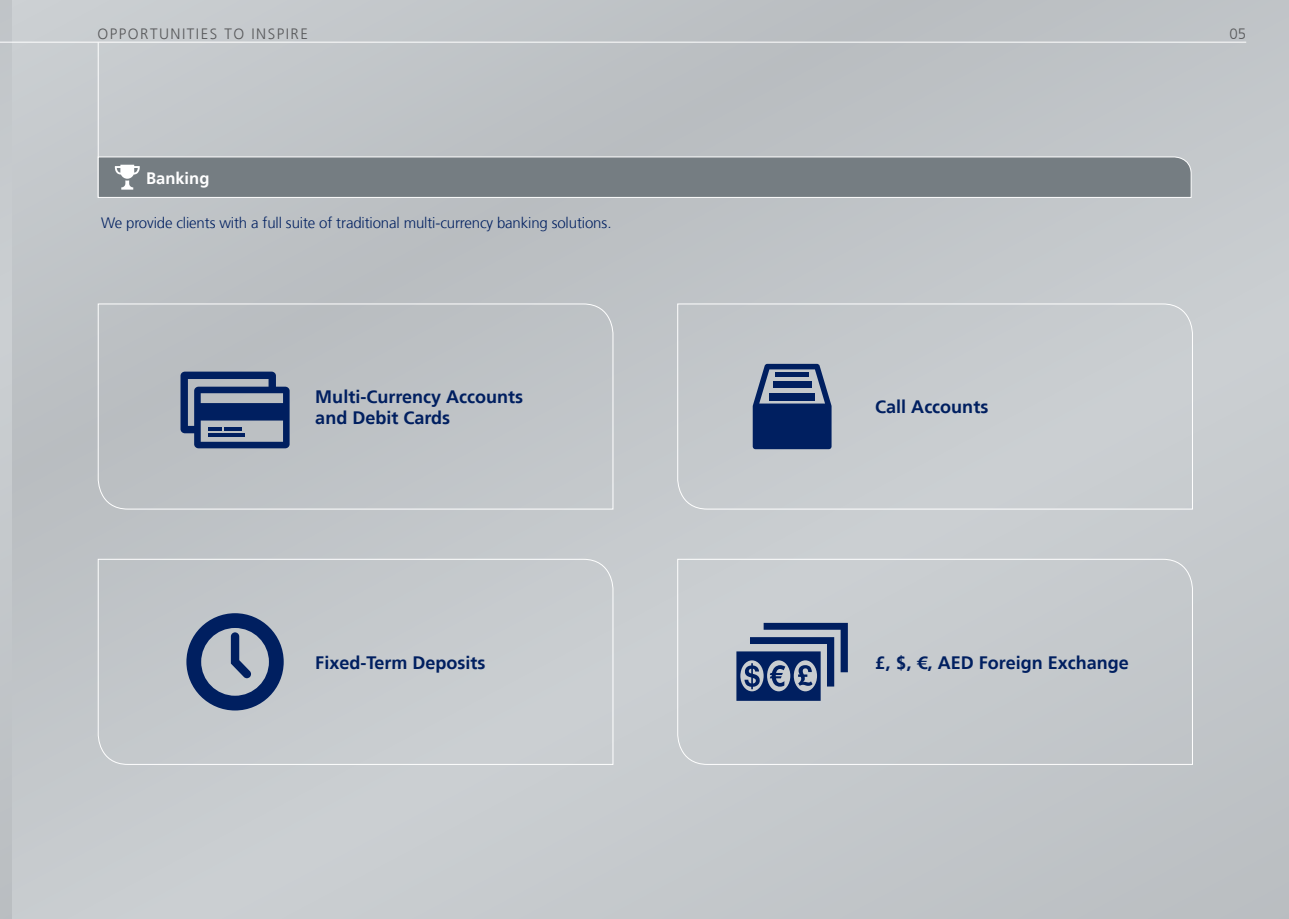
<style>
.page{position:relative;width:1289px;height:919px;background:#fff}
.page>*{position:absolute;margin:0;border:0;box-sizing:border-box;transform-origin:0 0}
.t1{font:700 18px/21.6px "Frutiger LT Arabic 65";color:#001f60}
.t2{font:700 16.5px "Frutiger LT Arabic 65";color:#fff}
.t3{font:300 15px "Frutiger LT Arabic 45";letter-spacing:-.01em;color:#001f60}
.t4{font:300 15px "Frutiger LT Arabic 45";letter-spacing:.1em;color:#58595b}
</style>
<div class="page">
<div style="left:0;top:0;width:13px;height:918px;background:#c4c8cb"></div>
<div style="left:13px;top:0;width:1275px;height:918px;background:#c2c6c9"></div>
<hr style="left:98px;top:42px;width:1px;height:156px;background:#fff">
<hr style="left:0;top:42px;width:1246px;height:1px;background:#fff">
<svg style="left:97px;top:156px;width:1094px;height:42px;background:#7d8589"></svg>
<svg style="left:97px;top:303px;width:516px;height:207px"></svg>
<svg style="left:97px;top:558px;width:516px;height:207px"></svg>
<svg style="left:677px;top:303px;width:516px;height:207px"></svg>
<svg style="left:677px;top:558px;width:516px;height:207px"></svg>
<svg style="left:180px;top:371px;width:109px;height:77px"></svg>
<svg style="left:186px;top:613px;width:98px;height:97px"></svg>
<svg style="left:752px;top:364px;width:79px;height:85px"></svg>
<div style="left:772px;top:381px;width:39px;height:7px;background:#001f60"></div>
<hr style="left:775px;top:372px;width:33px;height:4px;background:#001f60">
<div style="left:769px;top:393px;width:46px;height:8px;background:#001f60"></div>
<svg style="left:736px;top:622px;width:111px;height:78px"></svg>
<p class="t4" style="left:97px;top:22px;width:212px">OPPORTUNITIES TO INSPIRE</p>
<p class="t4" style="left:1229px;top:22px;width:18px">05</p>
<p class="t2" style="left:146px;top:164px;width:65px">Banking</p>
<p class="t3" style="left:101px;top:211px;width:512px">We provide clients with a full suite of traditional multi-currency banking solutions.</p>
<p class="t1" style="left:315px;top:385px;width:209px">Multi-Currency Accounts and Debit Cards</p>
<p class="t1" style="left:315px;top:651px;width:172px">Fixed-Term Deposits</p>
<p class="t1" style="left:875px;top:396px;width:114px">Call Accounts</p>
<p class="t1" style="left:875px;top:651px;width:255px">£, $, €, AED Foreign Exchange</p>
</div>
